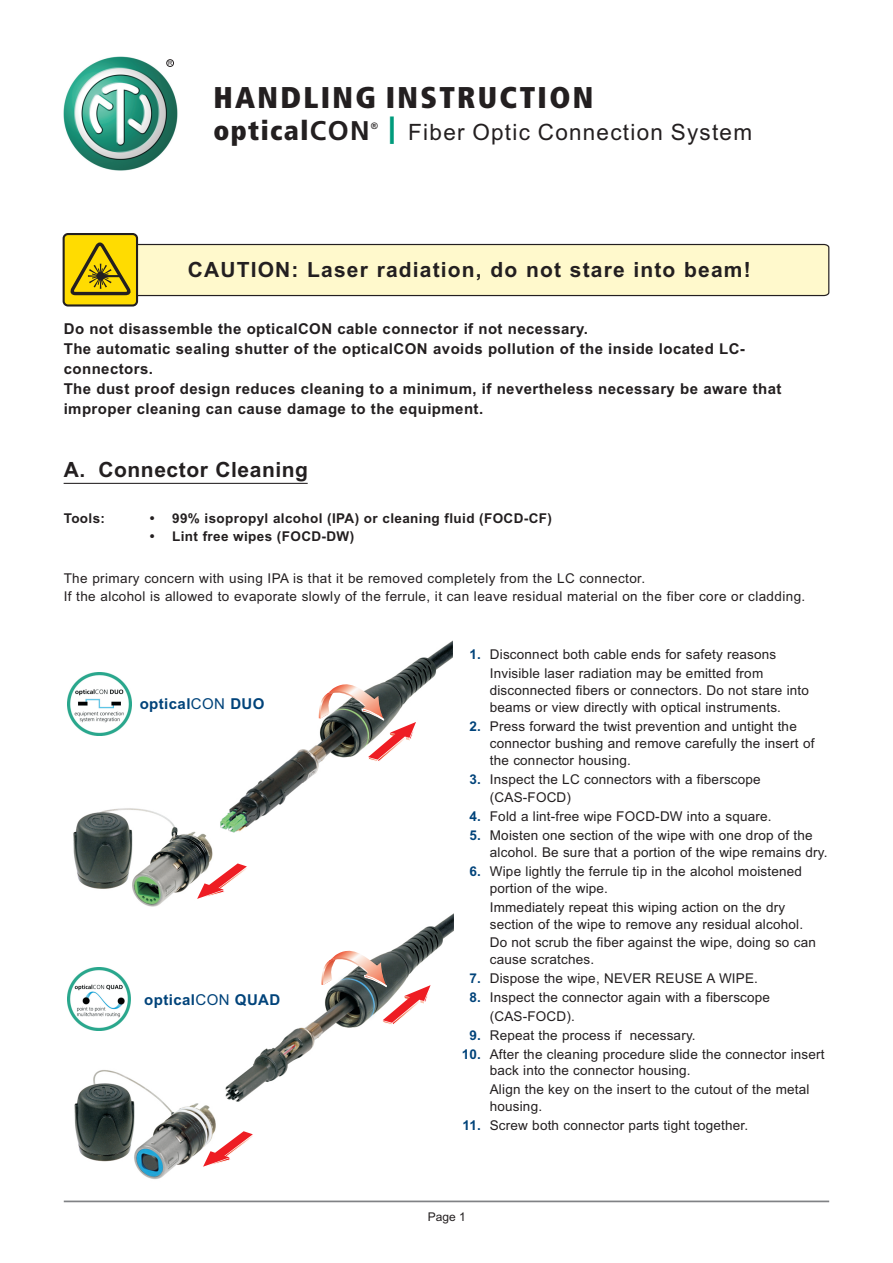
<style>
.page{position:relative;width:893px;height:1263px;background:#fff}
.page>*{position:absolute;margin:0;border:0;box-sizing:border-box;transform-origin:0 0}
.t1{font:900 condensed 30px "Frutiger";letter-spacing:.08em;color:#231f20}
.t2{font:italic 900 30px "Arial";color:#009b7c}
.t3{font:900 condensed 27px "Frutiger";letter-spacing:.05em;color:#231f20}
.t4{font:22.5px "Arial";letter-spacing:.055em;color:#231f20}
.t5{font:700 21px "Arial";letter-spacing:.055em;color:#231f20}
.t6{font:700 21px "Arial";letter-spacing:.03em;color:#231f20}
.t7{font:700 15px/20.1px "Arial";letter-spacing:.03em;color:#231f20}
.t8{font:700 15px "Arial";letter-spacing:.03em;color:#00437a}
.t9{font:13.5px/18.9px "Arial";letter-spacing:.015em;color:#231f20}
.t10{font:700 13.5px/18.1px "Arial";letter-spacing:.03em;color:#231f20}
.t11{font:700 13.5px/18.9px "Arial";color:#00437a}
.t12{font:12px "Arial";color:#231f20}
.t13{font:700 9px "Arial";color:#231f20}
.t14{font:5.7px "Arial";color:#231f20}
.s1{font-weight:700;font-stretch:normal}
.s2{font-weight:400}
</style>
<div class="page">
<img style="left:74px;top:914px;width:379px;height:265px">
<img style="left:67px;top:640px;width:386px;height:267px">
<div style="left:63px;top:233px;width:75px;height:74px;background:#ffdc01;border:2px solid #231f20;border-radius:4px"></div>
<svg style="left:63px;top:241px;width:767px;height:56px;background:#f0e9b5"></svg>
<img style="left:63px;top:56px;width:115px;height:115px">
<hr style="left:64px;top:1200px;width:765px;height:2px;background:#808285">
<img style="left:68px;top:672px;width:64px;height:64px">
<img style="left:67px;top:967px;width:64px;height:64px">
<hr style="left:64px;top:483px;width:244px;height:1px;background:#231f20">
<div style="left:166px;top:59px;width:8px;height:8px;border:1px solid #231f20;border-radius:50%"></div>
<svg style="left:191px;top:863px;width:57px;height:38px"></svg>
<svg style="left:319px;top:678px;width:99px;height:85px"></svg>
<svg style="left:197px;top:1131px;width:57px;height:38px"></svg>
<svg style="left:321px;top:944px;width:111px;height:82px"></svg>
<p class="t14" style="left:168px;top:61px;width:6px">R</p>
<h1 class="t1" style="left:214px;top:85px;width:381px">HANDLING INSTRUCTION</h1>
<h2 class="t3" style="left:214px;top:120px;width:158px">optical<span class="s1">CON</span></h2>
<h3 class="t4" style="left:408px;top:124px;width:345px">Fiber Optic Connection System</h3>
<p class="t13" style="left:371px;top:123px;width:8px">®</p>
<h1 class="t2" style="left:387px;top:117px;width:10px">|</h1>
<h3 class="t5" style="left:188px;top:261px;width:564px">CAUTION: Laser radiation, do not stare into beam!</h3>
<p class="t7" style="left:64px;top:320px;width:719px">Do not disassemble the opticalCON cable connector if not necessary.<br>The automatic sealing shutter of the opticalCON avoids pollution of the inside located LC&shy;connectors.<br>The dust proof design reduces cleaning to a minimum, if nevertheless necessary be aware that improper cleaning can cause damage to the equipment.</p>
<h3 class="t6" style="left:64px;top:462px;width:246px">A. Connector Cleaning</h3>
<p class="t10" style="left:64px;top:510px;width:43px">Tools:</p>
<p class="t10" style="left:172px;top:510px;width:381px">99% isopropyl alcohol (IPA) or cleaning fluid (FOCD-CF)<br>Lint free wipes (FOCD-DW)</p>
<p class="t9" style="left:64px;top:571px;width:743px;line-height:18.1px">The primary concern with using IPA is that it be removed completely from the LC connector.<br>If the alcohol is allowed to evaporate slowly of the ferrule, it can leave residual material on the fiber core or cladding.</p>
<p class="t8" style="left:140px;top:698px;width:126px">optical<span class="s2">CON</span> DUO</p>
<p class="t8" style="left:144px;top:994px;width:138px">optical<span class="s2">CON</span> QUAD</p>
<p class="t11" style="left:469px;top:646px;width:13px">1.</p>
<p class="t11" style="left:469px;top:718px;width:13px">2.</p>
<p class="t11" style="left:469px;top:771px;width:13px">3.</p>
<p class="t11" style="left:469px;top:808px;width:13px">4.<br>5.</p>
<p class="t11" style="left:469px;top:863px;width:13px">6.</p>
<p class="t11" style="left:469px;top:970px;width:13px">7.<br>8.</p>
<p class="t11" style="left:462px;top:1027px;width:21px;text-align:center">9.<br>10.</p>
<p class="t11" style="left:462px;top:1117px;width:20px">11.</p>
<p class="t9" style="left:490px;top:646px;width:288px">Disconnect both cable ends for safety reasons</p>
<p class="t9" style="left:490px;top:666px;width:321px;line-height:17px">Invisible laser radiation may be emitted from disconnected fibers or connectors. Do not stare into beams or view directly with optical instruments.</p>
<p class="t9" style="left:490px;top:719px;width:326px;line-height:17px">Press forward the twist prevention and untight the connector bushing and remove carefully the insert of the connector housing.</p>
<p class="t9" style="left:490px;top:771px;width:324px">Inspect the LC connectors with a fiberscope (CAS-FOCD)<br>Fold a lint-free wipe FOCD-DW into a square.<br>Moisten one section of the wipe with one drop of the</p>
<p class="t9" style="left:490px;top:844px;width:339px">alcohol. Be sure that a portion of the wipe remains dry.<br>Wipe lightly the ferrule tip in the alcohol moistened</p>
<p class="t9" style="left:490px;top:880px;width:297px">portion of the wipe.<br>Immediately repeat this wiping action on the dry</p>
<p class="t9" style="left:490px;top:915px;width:328px">section of the wipe to remove any residual alcohol.<br>Do not scrub the fiber against the wipe, doing so can</p>
<p class="t9" style="left:490px;top:951px;width:336px">cause scratches.<br>Dispose the wipe, NEVER REUSE A WIPE.<br>Inspect the connector again with a fiberscope (CAS-FOCD).<br>Repeat the process if necessary.<br>After the cleaning procedure slide the connector insert</p>
<p class="t9" style="left:490px;top:1062px;width:321px">back into the connector housing.<br>Align the key on the insert to the cutout of the metal</p>
<p class="t9" style="left:490px;top:1098px;width:54px">housing.</p>
<p class="t9" style="left:490px;top:1117px;width:260px">Screw both connector parts tight together.</p>
<p class="t12" style="left:428px;top:1212px;width:40px">Page 1</p>
</div>
